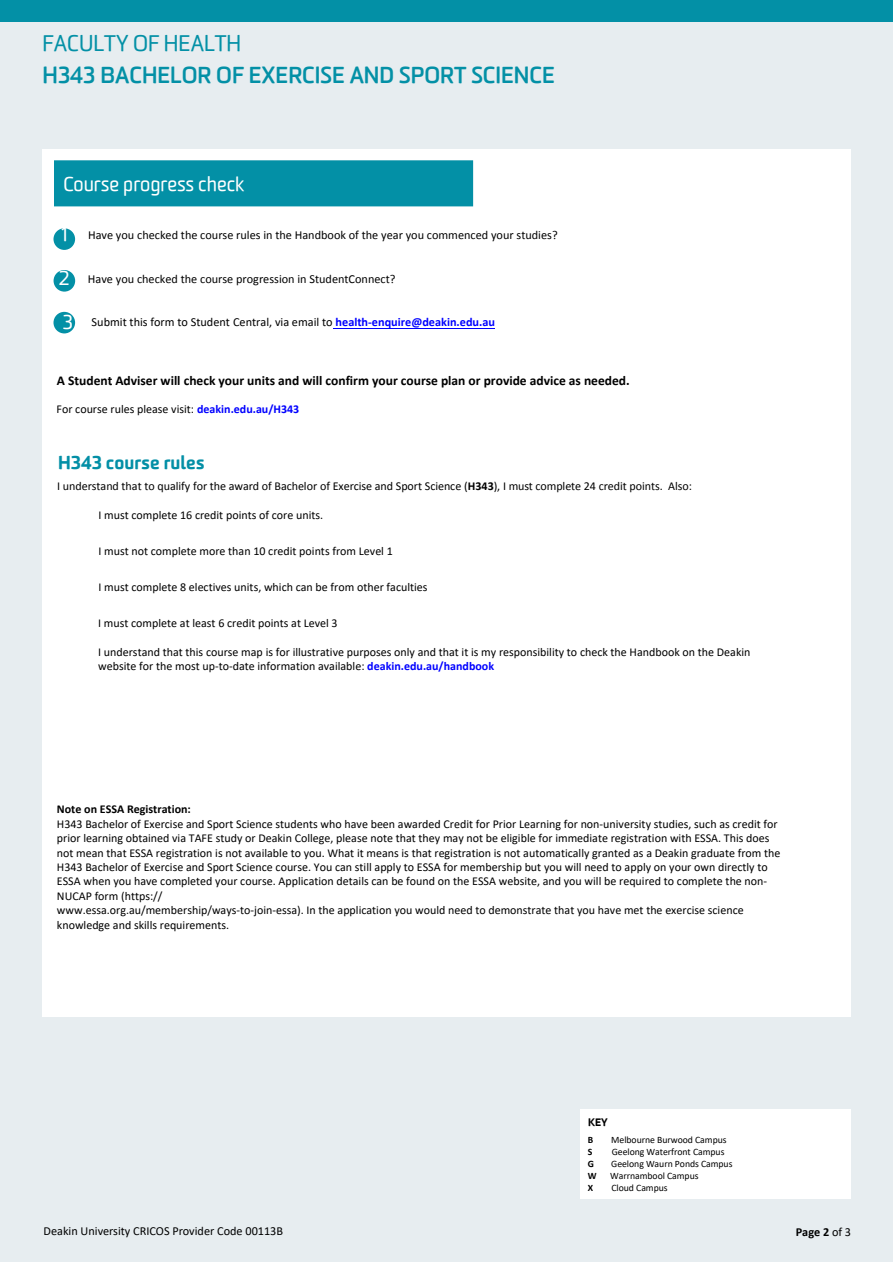
<style>
.page{position:relative;width:893px;height:1263px;background:#fff}
.page>*{position:absolute;margin:0;border:0;box-sizing:border-box;transform-origin:0 0}
.t1{font:700 22.5px "Worldly";color:#0390a6}
.t2{font:21.9px "Worldly";color:#0390a6}
.t3{font:19.5px "Worldly";color:#fff}
.t4{font:900 18px "Worldly";color:#038fa6}
.t5{font:700 13.5px "Calibri";color:#000}
.t6{font:12.3px "Calibri";color:#000}
.t7{font:700 12.3px "Calibri";color:#000}
.t8{font:12px/14.4px "Calibri";color:#000}
.t9{font:700 12px "Calibri";color:#000}
.t10{font:900 10.5px "Worldly";color:#000}
.t11{font:9.75px/12.1px "Calibri";letter-spacing:-.005em;color:#000}
.t12{font:700 9.75px "Calibri";color:#000}
.t13{font:700 9.75px "Calibri";color:#000}
.s1{font-family:"Worldly";font-size:19.5px;color:#fff}
.s2{font-weight:700;color:#00f}
.s3{font-weight:700}
.s4{font-weight:400}
</style>
<div class="page">
<div style="left:0;top:0;width:893px;height:1261px;background:#e7edf0"></div>
<div style="left:0;top:0;width:893px;height:22px;background:#0390a6"></div>
<div style="left:43px;top:149px;width:808px;height:867px;background:#fff"></div>
<div style="left:54px;top:160px;width:419px;height:46px;background:#0390a6;border:2px solid #0390a6"></div>
<div style="left:53px;top:228px;width:22px;height:22px;background:#0390a6;border-radius:50%"></div>
<div style="left:54px;top:270px;width:21px;height:22px;background:#0390a6;border-radius:50%"></div>
<div style="left:53px;top:312px;width:22px;height:21px;background:#0390a6;border-radius:50%"></div>
<hr style="left:333px;top:328px;width:162px;height:1px;background:#00f">
<div style="left:580px;top:1109px;width:270px;height:90px;background:#fff"></div>
<h2 class="t2" style="left:43px;top:30px;width:200px">FACULTY OF HEALTH</h2>
<h1 class="t1" style="left:43px;top:61px;width:514px">H343 BACHELOR OF EXERCISE AND SPORT SCIENCE</h1>
<h3 class="t3" style="left:63px;top:172px;width:182px">Course progress check</h3>
<p class="t6" style="left:60px;top:227px;width:499px"><span class="s1">1</span> Have you checked the course rules in the Handbook of the year you commenced your studies?</p>
<p class="t6" style="left:59px;top:271px;width:338px"><span class="s1">2</span> Have you checked the course progression in StudentConnect?</p>
<p class="t6" style="left:63px;top:314px;width:434px"><span class="s1">3</span> Submit this form to Student Central, via email to <span class="s2">health-enquire@deakin.edu.au</span></p>
<p class="t5" style="left:57px;top:371px;width:574px">A Student Adviser will check your units and will confirm your course plan or provide advice as needed.</p>
<p class="t8" style="left:57px;top:402px;width:244px">For course rules please visit: <span class="s2">deakin.edu.au/H343</span></p>
<h3 class="t4" style="left:58px;top:451px;width:148px">H343 course rules</h3>
<p class="t8" style="left:57px;top:479px;width:636px">I understand that to qualify for the award of Bachelor of Exercise and Sport Science (<span class="s3">H343</span>), I must complete 24 credit points. Also:</p>
<p class="t8" style="left:98px;top:508px;width:226px">I must complete 16 credit points of core units.</p>
<p class="t8" style="left:98px;top:544px;width:296px">I must not complete more than 10 credit points from Level 1</p>
<p class="t8" style="left:98px;top:580px;width:331px">I must complete 8 electives units, which can be from other faculties</p>
<p class="t8" style="left:98px;top:615px;width:241px">I must complete at least 6 credit points at Level 3</p>
<p class="t8" style="left:98px;top:644px;width:654px">I understand that this course map is for illustrative purposes only and that it is my responsibility to check the Handbook on the Deakin website for the most up-to-date information available: <span class="s2">deakin.edu.au/handbook</span></p>
<p class="t9" style="left:57px;top:801px;width:135px">Note on ESSA Registration:</p>
<p class="t8" style="left:57px;top:816px;width:725px">H343 Bachelor of Exercise and Sport Science students who have been awarded Credit for Prior Learning for non-university studies, such as credit for prior learning obtained via TAFE study or Deakin College, please note that they may not be eligible for immediate registration with ESSA. This does not mean that ESSA registration is not available to you. What it means is that registration is not automatically granted as a Deakin graduate from the H343 Bachelor of Exercise and Sport Science course. You can still apply to ESSA for membership but you will need to apply on your own directly to ESSA when you have completed your course. Application details can be found on the ESSA website, and you will be required to complete the non-NUCAP form (https://<br>www.essa.org.au/membership/ways-to-join-essa). In the application you would need to demonstrate that you have met the exercise science knowledge and skills requirements.</p>
<p class="t6" style="left:44px;top:1222px;width:241px">Deakin University CRICOS Provider Code 00113B</p>
<p class="t10" style="left:588px;top:1115px;width:21px">KEY</p>
<p class="t13" style="left:588px;top:1134px;width:7px">B</p>
<p class="t12" style="left:588px;top:1146px;width:6px">S</p>
<p class="t11" style="left:611px;top:1133px;width:117px">Melbourne Burwood Campus<br>Geelong Waterfront Campus</p>
<p class="t12" style="left:588px;top:1158px;width:8px">G</p>
<p class="t11" style="left:611px;top:1158px;width:123px">Geelong Waurn Ponds Campus</p>
<p class="t13" style="left:588px;top:1170px;width:10px">W</p>
<p class="t11" style="left:610px;top:1170px;width:90px">Warrnambool Campus</p>
<p class="t12" style="left:588px;top:1182px;width:7px">X</p>
<p class="t11" style="left:611px;top:1182px;width:58px">Cloud Campus</p>
<p class="t7" style="left:796px;top:1223px;width:57px">Page 2 <span class="s4">of 3</span></p>
</div>
